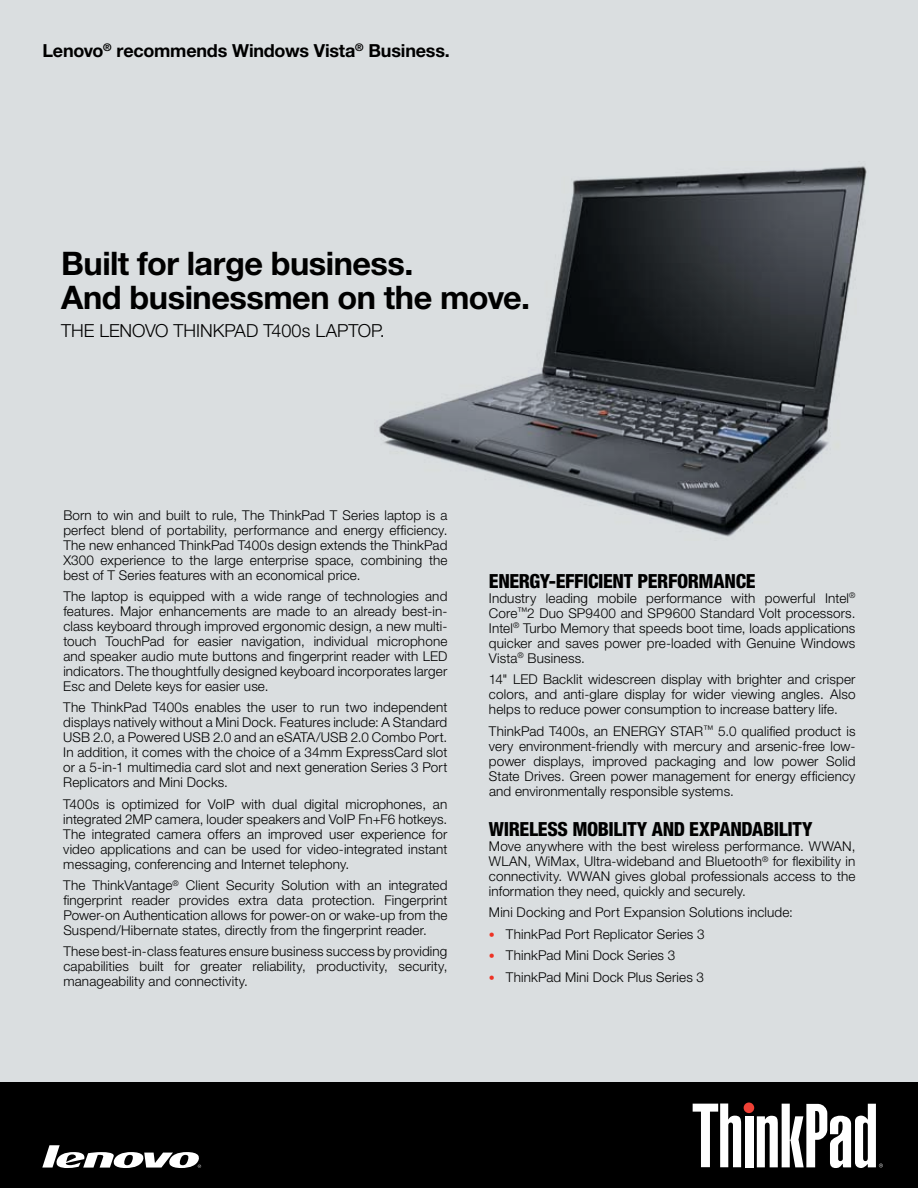
<style>
.page{position:relative;width:918px;height:1188px;background:#fff}
.page>*{position:absolute;margin:0;border:0;box-sizing:border-box;transform-origin:0 0}
.t1{font:700 32.55px/34.5px "Helvetica Neue";letter-spacing:-.015em;color:#000}
.t2{font:800 condensed 19.5px "Helvetica Neue";letter-spacing:-.015em;color:#000}
.t3{font:700 18px "Helvetica Neue";letter-spacing:-.015em;color:#000}
.t4{font:300 18px "Helvetica Neue";color:#000}
.t5{font:300 13.5px/15px "Helvetica Neue";letter-spacing:.015em;color:#000;text-align:justify}
.s1{font-size:12px;color:#ee3224}
</style>
<div class="page">
<div style="left:0;top:0;width:918px;height:1095px;background:#dadee0"></div>
<img style="left:379px;top:166px;width:488px;height:371px">
<div style="left:0;top:1083px;width:918px;height:105px;background:#000"></div>
<div style="left:744px;top:1103px;width:10px;height:10px;background:#ef4136;border-radius:50%"></div>
<svg style="left:693px;top:1104px;width:48px;height:63px"></svg>
<div style="left:745px;top:1116px;width:8px;height:51px;background:#fff"></div>
<svg style="left:757px;top:1104px;width:126px;height:64px"></svg>
<svg style="left:42px;top:1145px;width:159px;height:23px"></svg>
<h3 class="t3" style="left:43px;top:39px;width:409px">Lenovo<sup>®</sup> recommends Windows Vista<sup>®</sup> Business.</h3>
<h1 class="t1" style="left:61px;top:245px;width:470px">Built for large business.<br>And businessmen on the move.</h1>
<h3 class="t4" style="left:61px;top:320px;width:33px">TheLe</h3>
<h3 class="t4" style="left:120px;top:320px;width:267px">novo ThinkPadT400s laptop.</h3>
<p class="t5" style="left:63px;top:507px;width:269px">Born to win and built to rule, The ThinkPad TS</p>
<p class="t5" style="left:63px;top:507px;width:386px;text-indent:288px">eries laptop is a perfect blend of portability, performance and energy efficiency.<br>The new enhanced ThinkPad T400s design extends the ThinkPad X300 experience to the large enterprise space, combining the best of TS</p>
<p class="t5" style="left:63px;top:564px;width:386px;line-height:21.5px;text-indent:64px">eries features with an economical price.<br>The laptop is equipped with a wide range of technologies and</p>
<p class="t5" style="left:63px;top:603px;width:386px">features. Major enhancements are made to an already best-in&shy;class keyboard through improved ergonomic design, a new multi&shy;touch TouchPad for easier navigation, individual microphone and speaker audio mute buttons and fingerprint reader with LED indicators. The thoughtfully designed keyboard incorporates larger Esc and Delete keys for easier use.</p>
<p class="t5" style="left:63px;top:700px;width:386px">The ThinkPad T400s enables the user to run two independent displays natively without a M ini Dock. Features include: AS</p>
<p class="t5" style="left:402px;top:715px;width:47px">tandard</p>
<p class="t5" style="left:63px;top:730px;width:386px;text-indent:287px">2.0 Combo Port.<br>In addition, it comes with the choice of a 34mm ExpressCard slot or a 5-in-1 multimedia card slot and next generation Series 3 Port Replicators and M ini Docks.</p>
<p class="t5" style="left:63px;top:796px;width:386px">T400s is optimized for VoIP with dual digital microphones, an integrated 2MP camera, louder speakers and VoIPFn+F6 hotkeys.<br>The integrated camera offers an improved user experience for video applications and can be used for video-integrated instant messaging, conferencing and I nternet telephony.</p>
<p class="t5" style="left:63px;top:877px;width:386px">The ThinkVantage<sup>®</sup> Client Security Solution with an integrated fingerprint reader provides extra data protection. Fingerprint Power-on Authentication allows for power-on or wake-up from the Suspend/Hibernate states, directly from the fingerprint reader.</p>
<p class="t5" style="left:63px;top:944px;width:386px">These best-in-class features ensure business success by providing capabilities built for greater reliability, productivity, security, manageability and connectivity.</p>
<p class="t5" style="left:63px;top:730px;width:8px">USB</p>
<p class="t5" style="left:93px;top:730px;width:94px">2.0, a Powered USB</p>
<p class="t5" style="left:213px;top:730px;width:80px">2.0 and an eSATA</p>
<p class="t5" style="left:316px;top:730px;width:13px">/USB</p>
<h2 class="t2" style="left:489px;top:569px;width:21px">ENERG</h2>
<h2 class="t2" style="left:540px;top:569px;width:35px">Y-EFFICIEN</h2>
<h2 class="t2" style="left:624px;top:569px;width:36px">T PERFORMANCE</h2>
<p class="t5" style="left:489px;top:590px;width:368px">Industry leading mobile performance with powerful I ntel<sup>® </sup>Core<sup>™</sup>2 Duo SP9400 and SP9600 Standard Volt processors.<br>Intel<sup>®</sup> Turbo Memory that speeds boot time, loads applications quicker and saves power pre-loaded with Genuine Windows Vista<sup>®</sup> Business.</p>
<p class="t5" style="left:489px;top:672px;width:368px">14" LED Backlit widescreen display with brighter and crisper colors, and anti-glare display for wider viewing angles. Also helps to reduce power consumption to increase battery life.</p>
<p class="t5" style="left:489px;top:723px;width:368px">ThinkPad T400s, an Energy Star<sup>™</sup> 5.0 qualified product is very environment-friendly with mercury and arsenic-free low&shy;power displays, improved packaging and low power Solid State Drives. G reen power management for energy efficiency and environmentally responsible systems.</p>
<h2 class="t2" style="left:489px;top:817px;width:60px">WIRELESS</h2>
<h2 class="t2" style="left:572px;top:817px;width:92px">MOBILITY AND</h2>
<h2 class="t2" style="left:689px;top:817px;width:32px">EXPANDA</h2>
<h2 class="t2" style="left:763px;top:817px;width:51px">BILITY</h2>
<p class="t5" style="left:489px;top:838px;width:326px">Move anywhere with the best wireless performance. WWAN</p>
<p class="t5" style="left:852px;top:838px;width:5px">,</p>
<p class="t5" style="left:489px;top:853px;width:11px">WLAN</p>
<p class="t5" style="left:489px;top:853px;width:368px;text-indent:38px">, WiMax, U ltra-wideband and Bluetooth<sup>®</sup> for flexibility in connectivity. WWAN</p>
<p class="t5" style="left:489px;top:868px;width:368px;text-indent:126px">gives global professionals access to the information they need, quickly and securely.</p>
<p class="t5" style="left:489px;top:905px;width:305px">Mini Docking and Port Expansion Solutions include:</p>
<p class="t5" style="left:489px;top:926px;width:217px"><span class="s1">•</span> ThinkPad Port Replicator Series 3</p>
<p class="t5" style="left:489px;top:948px;width:188px"><span class="s1">•</span> ThinkPad M ini Dock Series 3</p>
<p class="t5" style="left:489px;top:969px;width:217px"><span class="s1">•</span> ThinkPad M ini Dock Plus Series 3</p>
</div>
